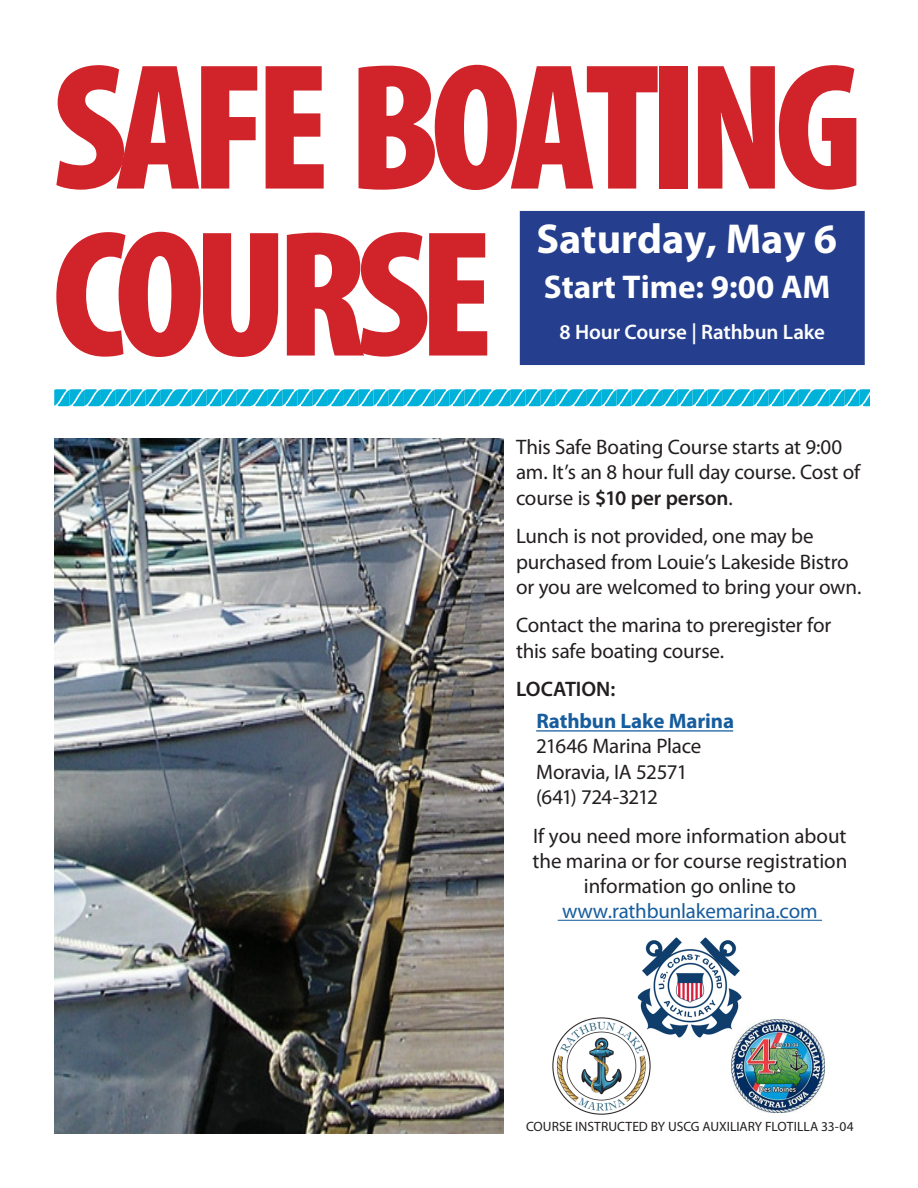
<style>
.page{position:relative;width:918px;height:1188px;background:#fff}
.page>*{position:absolute;margin:0;border:0;box-sizing:border-box;transform-origin:0 0}
.t1{font:900 condensed 181.5px/166.9px "Myriad Pro";letter-spacing:-.055em;color:#d1232a}
.t2{font:700 42px "Myriad Pro";color:#fff}
.t3{font:700 33px "Myriad Pro";color:#fff}
.t4{font:21px/25.2px "Myriad Pro";letter-spacing:-.005em;color:#231f20}
.t5{font:600 21px "Myriad Pro";letter-spacing:-.005em;color:#fff}
.t6{font:700 21px "Myriad Pro";letter-spacing:-.005em;color:#175d9e}
.t7{font:21px "Myriad Pro";letter-spacing:-.04em;color:#231f20}
.t8{font:600 21px "Myriad Pro";color:#231f20}
.t9{font:13.5px "Myriad Pro";color:#231f20}
.s1{font-weight:600}
.s2{color:#175d9e}
</style>
<div class="page">
<hr style="left:536px;top:730px;width:197px;height:1px;background:#175d9e">
<hr style="left:558px;top:920px;width:264px;height:1px;background:#175d9e">
<img style="left:552px;top:1017px;width:99px;height:98px">
<div style="left:520px;top:211px;width:345px;height:154px;background:#253f8e"></div>
<img style="left:54px;top:438px;width:449px;height:696px">
<img style="left:732px;top:1019px;width:93px;height:94px">
<img style="left:638px;top:937px;width:104px;height:100px">
<svg style="left:54px;top:389px;width:816px;height:17px;background:#2abddf"></svg>
<p class="t1" style="left:52px;top:39px;width:813px">SAFE BOATING<br>COURSE</p>
<h2 class="t2" style="left:536px;top:211px;width:302px">Saturday, May 6</h2>
<h3 class="t3" style="left:544px;top:266px;width:288px">Start Time: 9:00 AM</h3>
<p class="t5" style="left:560px;top:319px;width:267px">8 Hour Course | Rathbun Lake</p>
<p class="t4" style="left:516px;top:434px;width:346px">This Safe Boating Course starts at 9:00 am. It’s an 8 hour full day course. Cost of course is <span class="s1">$10 per person</span>.</p>
<p class="t4" style="left:516px;top:523px;width:347px">Lunch is not provided, one may be purchased from Louie’s Lakeside Bistro or you are welcomed to bring your own.</p>
<p class="t4" style="left:516px;top:612px;width:317px">Contact the marina to preregister for this safe boating course.</p>
<p class="t8" style="left:516px;top:676px;width:101px">LOCATION:</p>
<p class="t6" style="left:537px;top:708px;width:199px">Rathbun Lake Marina</p>
<p class="t4" style="left:536px;top:734px;width:167px">21646 Marina Place</p>
<p class="t4" style="left:536px;top:759px;width:153px">Moravia, IA 52571</p>
<p class="t7" style="left:536px;top:784px;width:123px">(641) 724-3212</p>
<p class="t4" style="left:532px;top:823px;width:317px;text-align:center">If you need more information about the marina or for course registration information go online to <span class="s2">www.rathbunlakemarina.com</span></p>
<p class="t9" style="left:526px;top:1119px;width:329px">COURSE INSTRUCTED BY USCG AUXILIARY FLOTILLA 33-04</p>
</div>
